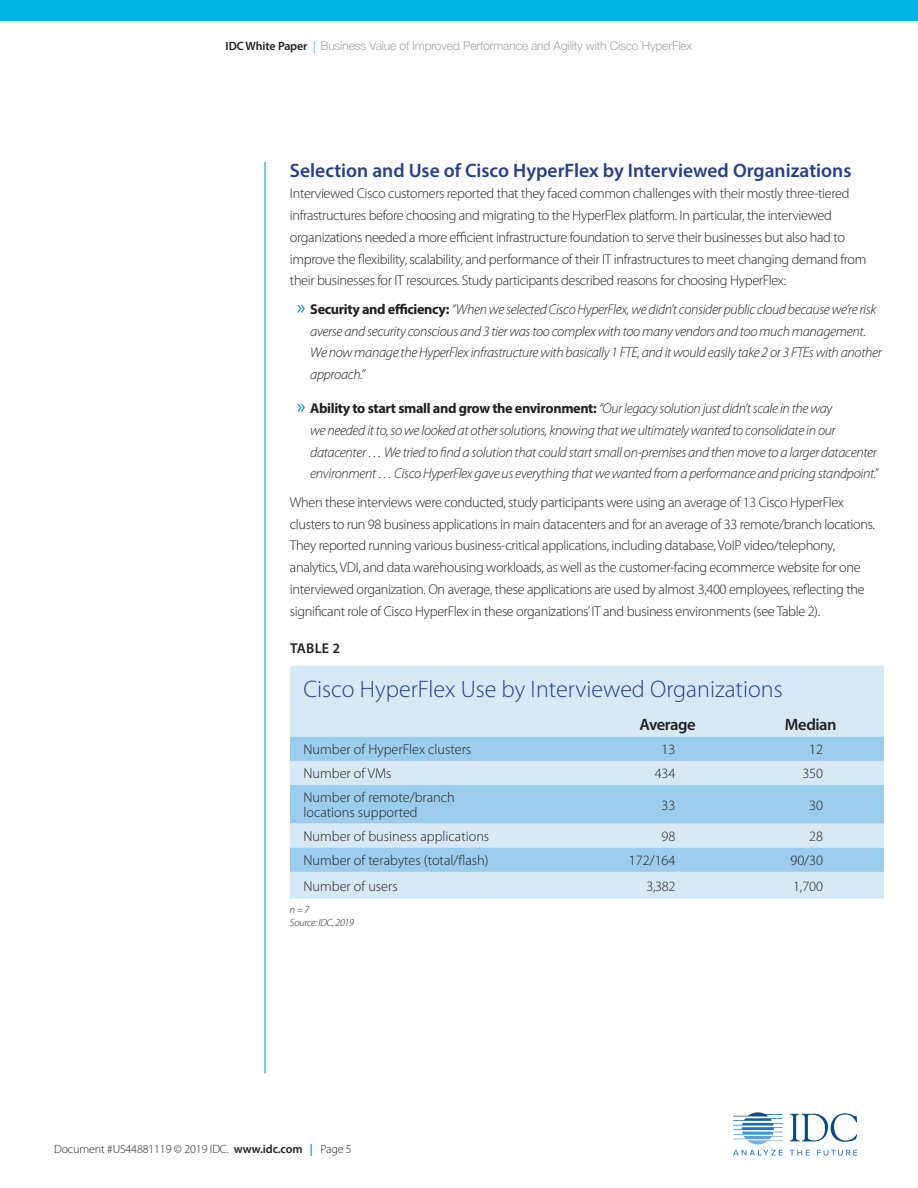
<style>
.page{position:relative;width:918px;height:1188px;background:#fff}
.page>*{position:absolute;margin:0;border:0;box-sizing:border-box;transform-origin:0 0}
.IDC_figure_title{font:300 24px "Myriad Pro";color:#253f8e}
.IDC_H2{font:600 19.5px "Myriad Pro";color:#253f8e}
.IDC_table_header{font:600 16.5px "Myriad Pro";letter-spacing:-.025em;color:#231f20}
.IDC_copy{font:300 14.25px/21.8px "Myriad Pro";letter-spacing:-.025em;color:#231f20}
.t1{font:italic 300 14.25px/21.8px "Myriad Pro";letter-spacing:-.025em;color:#231f20}
.IDC_table_copy{font:300 14.25px/14.2px "Myriad Pro";color:#231f20}
.IDC_figure_table_num{font:600 14.25px "Myriad Pro";letter-spacing:.02em;color:#231f20}
.t2{font:300 12px "Helvetica Neue LT Std";letter-spacing:-.01em;color:#a1a4a6}
.t3{font:300 12px "Myriad Pro";letter-spacing:-.01em;color:#231f20}
.IDC_source_next_to_n{font:italic 300 10.5px "Myriad Pro";letter-spacing:-.025em;color:#231f20}
.IDC_source{font:italic 300 10.5px "Myriad Pro";color:#231f20}
.s1{font-family:"Myriad Pro";font-weight:600;color:#221f1f}
.s2{font-family:"Myriad Pro";color:#0092d3}
.s3{font-weight:400;font-style:normal;font-size:21px;color:#0092d3}
.s4{font-weight:700;font-style:normal}
.s5{font-weight:600}
.s6{font-weight:600;color:#0092d3}
</style>
<div class="page">
<svg style="left:790px;top:1113px;width:67px;height:29px"></svg>
<svg style="left:733px;top:1150px;width:50px;height:5px"></svg>
<svg style="left:790px;top:1150px;width:20px;height:5px"></svg>
<svg style="left:817px;top:1150px;width:40px;height:6px"></svg>
<svg style="left:733px;top:1112px;width:50px;height:32px"></svg>
<div style="left:0;top:0;width:918px;height:21px;background:#00b3e3"></div>
<hr style="left:265px;top:162px;width:1px;height:911px;background:#0092d3">
<div style="left:290px;top:666px;width:594px;height:233px;background:#d5e9f7"></div>
<svg style="left:290px;top:737px;width:594px;height:135px;background:#b0d7ef"></svg>
<p class="t2" style="left:226px;top:39px;width:468px"><span class="s1">IDC White Paper</span> <span class="s2">|</span> Business Value of Improved Performance and Agility with Cisco HyperFlex</p>
<p class="IDC_H2" style="left:290px;top:158px;width:563px">Selection and Use of Cisco HyperFlex by Interviewed Organizations</p>
<p class="IDC_copy" style="left:290px;top:183px;width:578px">Interviewed Cisco customers reported that they faced common challenges with their mostly three-tiered infrastructures before choosing and migrating to the HyperFlex platform. In particular, the interviewed organizations needed a more efficient infrastructure foundation to serve their businesses but also had to improve the flexibility, scalability, and performance of their IT infrastructures to meet changing demand from their businesses for IT resources. Study participants described reasons for choosing HyperFlex:</p>
<p class="t1" style="left:310px;top:298px;width:573px;text-indent:-14px"><span class="s3">»</span> <span class="s4">Security and efficiency:</span> “When we selected Cisco HyperFlex, we didn’t consider public cloud because we’re risk averse and security conscious and 3 tier was too complex with too many vendors and too much management.<br>We now manage the HyperFlex infrastructure with basically 1 FTE, and it would easily take 2 or 3 FTEs with another approach.”</p>
<p class="t1" style="left:310px;top:397px;width:570px;text-indent:-14px"><span class="s3">»</span> <span class="s4">Ability to start small and grow the environment:</span> “Our legacy solution just didn’t scale in the way<br>we needed it to, so we looked at other solutions, knowing that we ultimately wanted to consolidate in our datacenter … We tried to find a solution that could start small on-premises and then move to a larger datacenter environment … Cisco HyperFlex gave us everything that we wanted from a performance and pricing standpoint.”</p>
<p class="IDC_copy" style="left:290px;top:491px;width:587px">When these interviews were conducted, study participants were using an average of 13 Cisco HyperFlex clusters to run 98 business applications in main datacenters and for an average of 33 remote/branch locations.<br>They reported running various business-critical applications, including database, VoIP video/telephony, analytics, VDI, and data warehousing workloads, as well as the customer-facing ecommerce website for one interviewed organization. On average, these applications are used by almost 3,400 employees, reflecting the significant role of Cisco HyperFlex in these organizations’ IT and business environments (see Table 2).</p>
<p class="IDC_figure_table_num" style="left:290px;top:639px;width:51px">TABLE 2</p>
<p class="IDC_figure_title" style="left:303px;top:675px;width:481px">Cisco HyperFlex Use by Interviewed Organizations</p>
<p class="IDC_table_header" style="left:639px;top:714px;width:58px">Average</p>
<p class="IDC_table_header" style="left:785px;top:714px;width:53px">Median</p>
<p class="IDC_table_copy" style="left:303px;top:742px;width:169px">Number of HyperFlex clusters</p>
<p class="IDC_table_copy" style="left:662px;top:742px;width:15px">13</p>
<p class="IDC_table_copy" style="left:809px;top:742px;width:15px">12</p>
<p class="IDC_table_copy" style="left:303px;top:766px;width:90px">Number of VMs</p>
<p class="IDC_table_copy" style="left:655px;top:766px;width:22px">434</p>
<p class="IDC_table_copy" style="left:802px;top:766px;width:22px">350</p>
<p class="IDC_table_copy" style="left:303px;top:790px;width:153px">Number of remote/branch locations supported</p>
<p class="IDC_table_copy" style="left:662px;top:798px;width:15px">33</p>
<p class="IDC_table_copy" style="left:809px;top:798px;width:15px">30</p>
<p class="IDC_table_copy" style="left:303px;top:829px;width:187px">Number of business applications</p>
<p class="IDC_table_copy" style="left:662px;top:829px;width:15px">98</p>
<p class="IDC_table_copy" style="left:809px;top:829px;width:15px">28</p>
<p class="IDC_table_copy" style="left:303px;top:853px;width:187px">Number of terabytes (total/flash)</p>
<p class="IDC_table_copy" style="left:629px;top:853px;width:48px">172/164</p>
<p class="IDC_table_copy" style="left:790px;top:853px;width:34px">90/30</p>
<p class="IDC_table_copy" style="left:303px;top:879px;width:96px">Number of users</p>
<p class="IDC_table_copy" style="left:646px;top:879px;width:31px">3,382</p>
<p class="IDC_table_copy" style="left:793px;top:879px;width:31px">1,700</p>
<p class="IDC_source" style="left:290px;top:903px;width:21px">n = 7</p>
<p class="IDC_source_next_to_n" style="left:290px;top:917px;width:66px">Source: IDC, 2019</p>
<p class="t3" style="left:54px;top:1141px;width:299px">Document #US44881119 © 2019 IDC. <span class="s5">www.idc.com</span> <span class="s6">|</span> Page 5</p>
</div>
